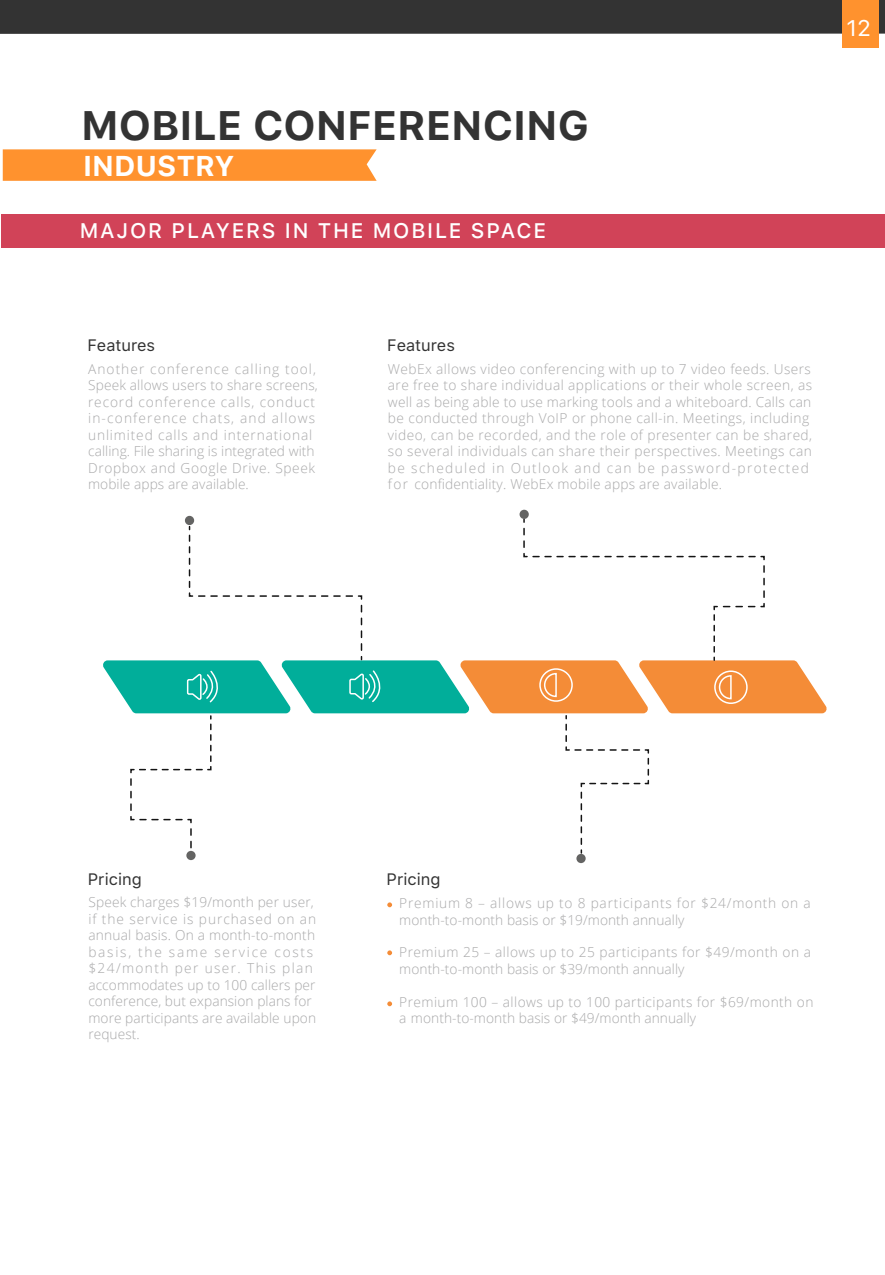
<style>
.page{position:relative;width:885px;height:1275px;background:#fff}
.page>*{position:absolute;margin:0;border:0;box-sizing:border-box;transform-origin:0 0}
.t1{font:700 40.95px "SFUI Text";color:#333}
.t2{font:700 28.5px "SFUI Text";color:#fff}
.t3{font:22.5px "SFUI Text";color:#fff}
.t4{font:500 21px "SFUI Text";letter-spacing:.085em;color:#fff}
.t5{font:16.5px "SFUI Text";color:#333}
.t6{font:300 13.65px/16.5px "Open Sans";letter-spacing:.035em;color:#a8a8a9}
.t7{font:300 13.65px/16.5px "Open Sans";letter-spacing:.01em;color:#a8a8a9}
.t8{font:300 13.65px/16.5px "Open Sans";letter-spacing:.065em;color:#a8a8a9}
.t9{font:300 13.65px/16.5px "Open Sans";letter-spacing:.055em;color:#a8a8a9}
</style>
<div class="page">
<svg style="left:3px;top:149px;width:374px;height:32px;background:#ff9534"></svg>
<div style="left:2px;top:214px;width:883px;height:33px;background:#d14358"></div>
<div style="left:185px;top:516px;width:9px;height:9px;background:#646463;border-radius:50%"></div>
<div style="left:186px;top:851px;width:10px;height:9px;background:#646463;border-radius:50%"></div>
<div style="left:520px;top:510px;width:9px;height:9px;background:#646463;border-radius:50%"></div>
<div style="left:576px;top:854px;width:10px;height:9px;background:#646463;border-radius:50%"></div>
<svg style="left:103px;top:519px;width:724px;height:338px"></svg>
<svg style="left:387px;top:902px;width:5px;height:5px"></svg>
<svg style="left:387px;top:950px;width:5px;height:5px"></svg>
<svg style="left:387px;top:1001px;width:5px;height:5px"></svg>
<div style="left:0;top:0;width:885px;height:34px;background:#333"></div>
<div style="left:842px;top:0;width:37px;height:48px;background:#ff922e"></div>
<h1 class="t1" style="left:81px;top:96px;width:509px">MOBILE CONFERENCING</h1>
<h2 class="t2" style="left:83px;top:145px;width:153px">INDUSTRY</h2>
<h3 class="t4" style="left:80px;top:215px;width:468px">MAJOR PLAYERS IN THE MOBILE SPACE</h3>
<h3 class="t3" style="left:846px;top:12px;width:26px">12</h3>
<p class="t5" style="left:88px;top:334px;width:69px">Features</p>
<p class="t8" style="left:88px;top:360px;width:231px">Another conference calling tool, Speek allows users to share screens, record conference calls, conduct in-conference chats, and allows unlimited calls and international calling. File sharing is integrated with Dropbox and Google Drive. Speek mobile apps are available.</p>
<p class="t5" style="left:387px;top:334px;width:69px">Features</p>
<p class="t6" style="left:388px;top:360px;width:426px">WebEx allows video conferencing with up to 7 video feeds. Users are free to share individual applications or their whole screen, as well as being able to use marking tools and a whiteboard. Calls can be conducted through VoIP or phone call-in. Meetings, including video, can be recorded, and the role of presenter can be shared, so several individuals can share their perspectives. Meetings can be scheduled in Outlook and can be password-protected for confidentiality. WebEx mobile apps are available.</p>
<p class="t5" style="left:88px;top:867px;width:55px">Pricing</p>
<p class="t7" style="left:88px;top:894px;width:229px">Speek charges $19/month per user, if the service is purchased on an annual basis. On a month-to-month basis, the same service costs $24/month per user. This plan accommodates up to 100 callers per conference, but expansion plans for more participants are available upon request.</p>
<p class="t5" style="left:387px;top:868px;width:55px">Pricing</p>
<p class="t9" style="left:399px;top:895px;width:413px">Premium 8 – allows up to 8 participants for $24/month on a month-to-month basis or $19/month annually</p>
<p class="t6" style="left:399px;top:944px;width:413px">Premium 25 – allows up to 25 participants for $49/month on a month-to-month basis or $39/month annually</p>
<p class="t6" style="left:399px;top:993px;width:416px">Premium 100 – allows up to 100 participants for $69/month on a month-to-month basis or $49/month annually</p>
</div>
